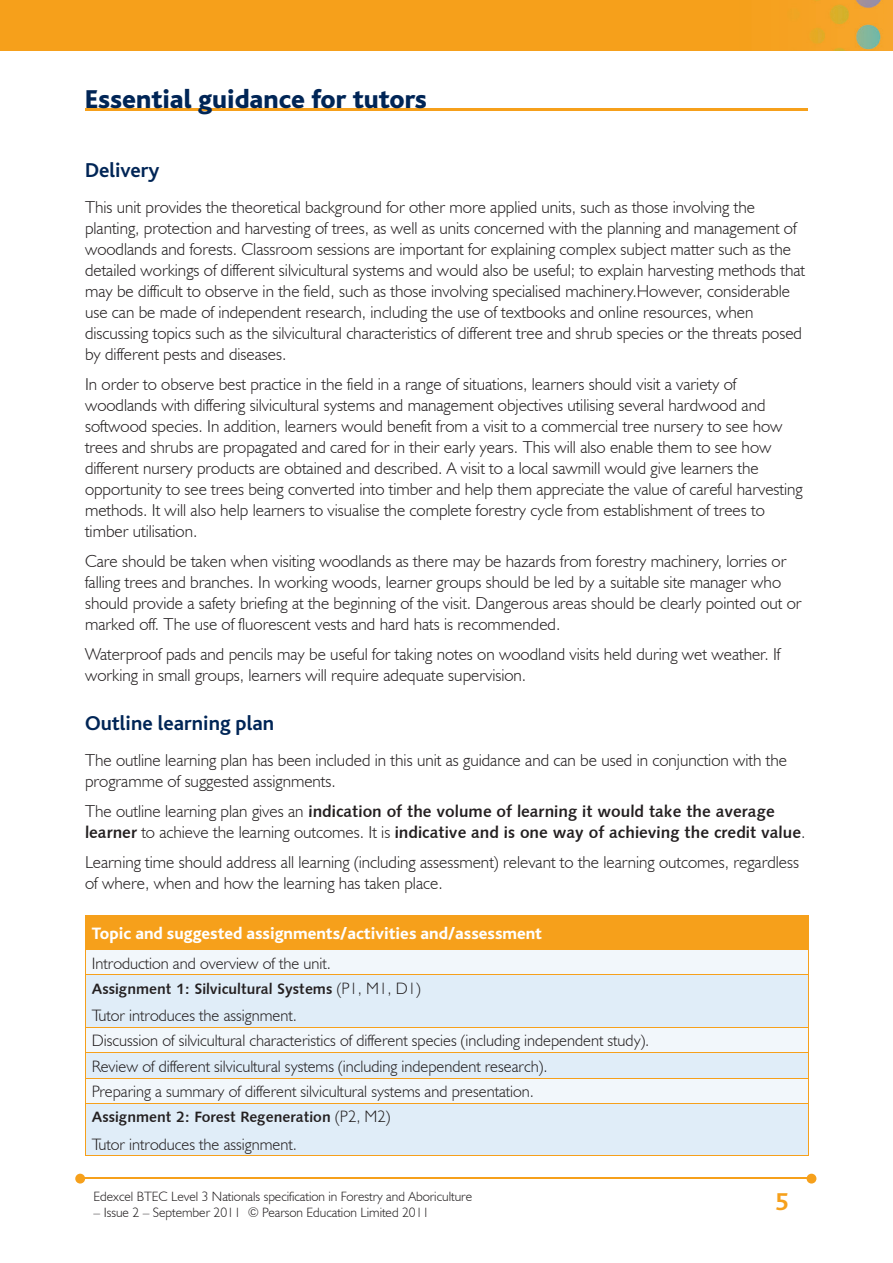
<style>
.page{position:relative;width:893px;height:1263px;background:#fff}
.page>*{position:absolute;margin:0;border:0;box-sizing:border-box;transform-origin:0 0}
.t1{font:800 27px "Bliss";color:#002556}
.t2{font:700 25.5px "Bliss";color:#f6a01b}
.t3{font:700 21px "Bliss";color:#002556}
.t4{font:300 17.25px/21px "Humanist 521 BT";color:#231f20}
.t5{font:800 17.25px "Bliss";color:#fff}
.t6{font:300 16.5px/25.3px "Humanist 521 BT";color:#231f20}
.t7{font:16.5px/21px "Humanist 531 BT Bold A";color:#231f20}
.t8{font:15px "Humanist 531 BT Bold A";color:#231f20}
.t9{font:300 13.5px "Humanist 521 BT";color:#231f20}
.s1{font-family:"Humanist 521 BT";font-weight:300;font-size:17.25px}
.s2{font-family:"Humanist 521 BT";font-weight:300;font-size:16.5px}
</style>
<div class="page">
<img style="left:0;top:0;width:893px;height:51px">
<hr style="left:82px;top:1178px;width:728px;height:1px;background:#f6a01b">
<svg style="left:807px;top:1174px;width:9px;height:9px"></svg>
<svg style="left:75px;top:1174px;width:10px;height:9px"></svg>
<hr style="left:85px;top:108px;width:723px;height:2px;background:#f6a01b">
<div style="left:85px;top:915px;width:723px;height:35px;background:#f6a01b"></div>
<div style="left:86px;top:950px;width:722px;height:24px;background:#f2f7fb"></div>
<svg style="left:86px;top:975px;width:722px;height:180px;fill:#e0edf8"></svg>
<hr style="left:808px;top:915px;width:1px;height:34px;background:#f6a01b">
<svg style="left:85px;top:950px;width:1px;height:24px"></svg>
<svg style="left:808px;top:950px;width:1px;height:24px"></svg>
<hr style="left:85px;top:949px;width:724px;height:1px;background:#f6a01b">
<hr style="left:85px;top:975px;width:1px;height:52px;background:#f6a01b">
<hr style="left:808px;top:975px;width:1px;height:52px;background:#f6a01b">
<hr style="left:85px;top:974px;width:724px;height:1px;background:#f6a01b">
<hr style="left:85px;top:1027px;width:724px;height:1px;background:#f6a01b">
<hr style="left:85px;top:1052px;width:724px;height:1px;background:#f6a01b">
<svg style="left:85px;top:1028px;width:1px;height:75px"></svg>
<svg style="left:808px;top:1028px;width:1px;height:75px"></svg>
<hr style="left:85px;top:1078px;width:724px;height:1px;background:#f6a01b">
<hr style="left:85px;top:1104px;width:1px;height:51px;background:#f6a01b">
<hr style="left:808px;top:1104px;width:1px;height:51px;background:#f6a01b">
<hr style="left:85px;top:1103px;width:724px;height:1px;background:#f6a01b">
<hr style="left:85px;top:1155px;width:724px;height:1px;background:#f6a01b">
<h1 class="t1" style="left:85px;top:85px;width:343px">Essential guidance for tutors</h1>
<p class="t3" style="left:85px;top:159px;width:76px">Delivery</p>
<p class="t4" style="left:85px;top:197px;width:721px">This unit provides the theoretical background for other more applied units, such as those involving the planting, protection and harvesting of trees, as well as units concerned with the planning and management of woodlands and forests. Classroom sessions are important for explaining complex subject matter such as the detailed workings of different silvicultural systems and would also be useful; to explain harvesting methods that may be difficult to observe in the field, such as those involving specialised machinery.However, considerable use can be made of independent research, including the use of textbooks and online resources, when discussing topics such as the silvicultural characteristics of different tree and shrub species or the threats posed by different pests and diseases.</p>
<p class="t4" style="left:85px;top:374px;width:719px">In order to observe best practice in the field in a range of situations, learners should visit a variety of woodlands with differing silvicultural systems and management objectives utilising several hardwood and softwood species. In addition, learners would benefit from a visit to a commercial tree nursery to see how trees and shrubs are propagated and cared for in their early years. This will also enable them to see how different nursery products are obtained and described. A visit to a local sawmill would give learners the opportunity to see trees being converted into timber and help them appreciate the value of careful harvesting methods. It will also help learners to visualise the complete forestry cycle from establishment of trees to timber utilisation.</p>
<p class="t4" style="left:85px;top:551px;width:718px">Care should be taken when visiting woodlands as there may be hazards from forestry machinery, lorries or falling trees and branches. In working woods, learner groups should be led by a suitable site manager who should provide a safety briefing at the beginning of the visit. Dangerous areas should be clearly pointed out or marked off. The use of fluorescent vests and hard hats is recommended.</p>
<p class="t4" style="left:85px;top:644px;width:697px">Waterproof pads and pencils may be useful for taking notes on woodland visits held during wet weather. If working in small groups, learners will require adequate supervision.</p>
<p class="t3" style="left:85px;top:712px;width:191px">Outline learning plan</p>
<p class="t4" style="left:85px;top:749px;width:704px">The outline learning plan has been included in this unit as guidance and can be used in conjunction with the programme of suggested assignments.</p>
<p class="t7" style="left:85px;top:800px;width:722px"><span class="s1">The outline learning plan gives an</span> indication of the volume of learning it would take the average learner <span class="s1">to achieve the learning outcomes. It is</span> indicative and is one way of achieving the credit value<span class="s1">.</span></p>
<p class="t4" style="left:85px;top:851px;width:716px">Learning time should address all learning (including assessment) relevant to the learning outcomes, regardless of where, when and how the learning has taken place.</p>
<p class="t5" style="left:92px;top:924px;width:452px">Topic and suggested assignments/activities and/assessment</p>
<p class="t6" style="left:92px;top:950px;width:241px">Introduction and overview of the unit.</p>
<p class="t8" style="left:92px;top:979px;width:331px">Assignment 1: Silvicultural Systems <span class="s2">(P1, M1, D1)</span></p>
<p class="t6" style="left:92px;top:1002px;width:559px">Tutor introduces the assignment.<br>Discussion of silvicultural characteristics of different species (including independent study).<br>Review of different silvicultural systems (including independent research).<br>Preparing a summary of different silvicultural systems and presentation.</p>
<p class="t8" style="left:92px;top:1108px;width:300px">Assignment 2: Forest Regeneration <span class="s2">(P2, M2)</span></p>
<p class="t6" style="left:92px;top:1131px;width:207px">Tutor introduces the assignment.</p>
<p class="t9" style="left:94px;top:1188px;width:380px">Edexcel BTEC Level 3 Nationals specification in Forestry and Aboriculture</p>
<p class="t9" style="left:94px;top:1204px;width:337px">– Issue 2 – September 2011 © Pearson Education Limited 2011</p>
<h2 class="t2" style="left:775px;top:1188px;width:15px">5</h2>
</div>
